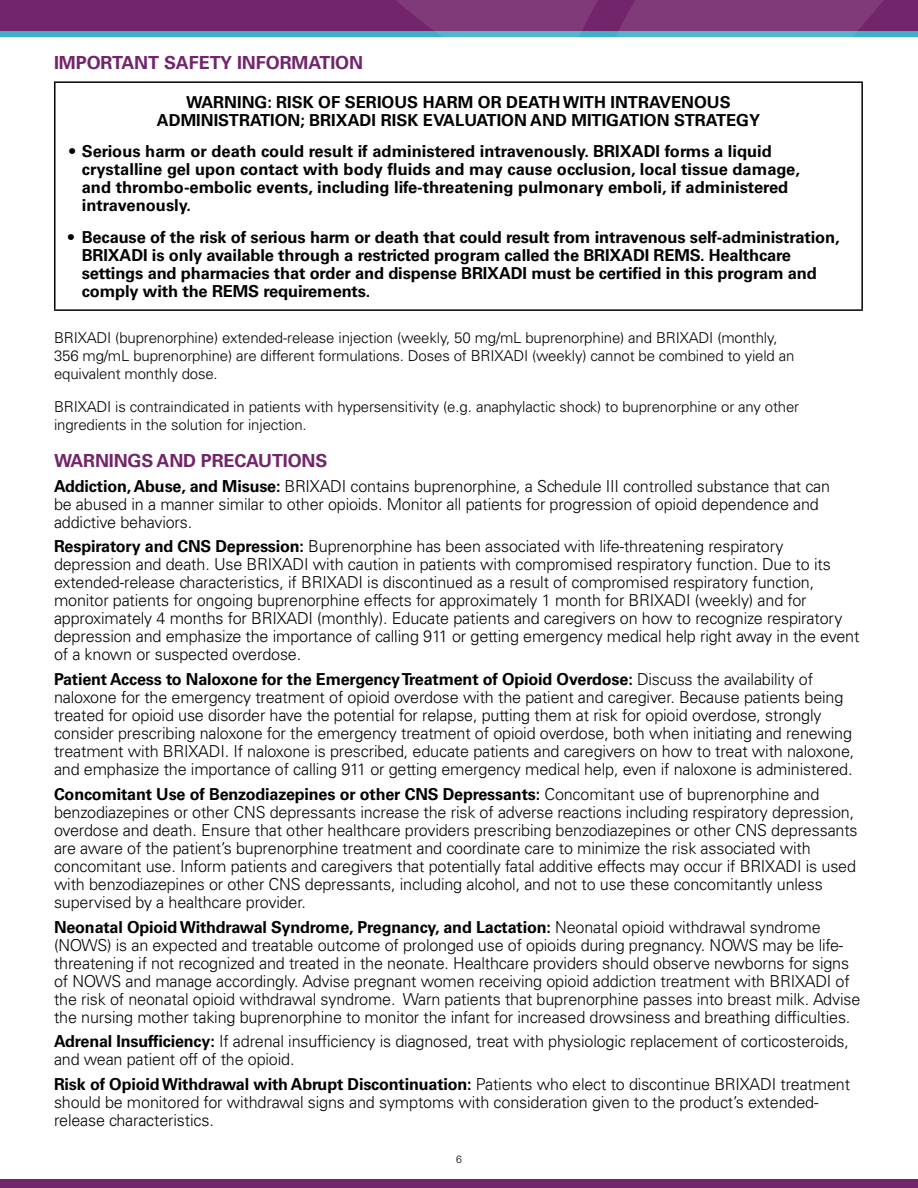
<style>
.page{position:relative;width:918px;height:1188px;background:#fff}
.page>*{position:absolute;margin:0;border:0;box-sizing:border-box;transform-origin:0 0}
.Subheads__h3{font:700 18px "Univers LT Std";letter-spacing:-.01em;color:#73256c}
.body_copy__p{font:300 16.5px/18px "Univers LT Std";letter-spacing:-.01em;color:#020304}
.body_copy__p-2{font:700 16.5px/18px "Univers LT Std";letter-spacing:-.01em;color:#020304}
.Subheads__h3-2{font:300 15px/18px "Univers LT Std";letter-spacing:-.01em;color:#020304}
.Footnote{font:300 10.5px "Univers LT Std";color:#020304}
.s1{font-weight:300}
.s2{font-weight:700}
</style>
<div class="page">
<svg style="left:0;top:30px;width:342px;height:7px;background:#449dbb"></svg>
<div style="left:0;top:0;width:918px;height:30px;background:#73256c"></div>
<svg style="left:342px;top:0;width:199px;height:37px"></svg>
<svg style="left:541px;top:0;width:377px;height:37px;fill:#803a7a"></svg>
<div style="left:0;top:1180px;width:918px;height:8px;background:#73256c"></div>
<hr style="left:54px;top:83px;width:2px;height:226px;background:#020304">
<hr style="left:54px;top:81px;width:809px;height:2px;background:#020304">
<hr style="left:861px;top:83px;width:2px;height:226px;background:#020304">
<hr style="left:54px;top:309px;width:809px;height:2px;background:#020304">
<p class="Subheads__h3" style="left:54px;top:52px;width:311px">IMPORTANT SAFETY INFORMATION</p>
<p class="body_copy__p-2" style="left:157px;top:93px;width:605px;text-align:center">WARNING: RISK OF SERIOUS HARM OR DEATH WITH INTRAVENOUS<br>ADMINISTRATION; BRIXADI RISK EVALUATION AND MITIGATION STRATEGY</p>
<p class="body_copy__p-2" style="left:82px;top:142px;width:720px;text-indent:-14px"><span class="s1">•</span> Serious harm or death could result if administered intravenously. BRIXADI forms a liquid crystalline gel upon contact with body fluids and may cause occlusion, local tissue damage, and thrombo-embolic events, including life-threatening pulmonary emboli, if administered intravenously.</p>
<p class="body_copy__p-2" style="left:82px;top:228px;width:759px;text-indent:-14px">• Because of the risk of serious harm or death that could result from intravenous self-administration, BRIXADI is only available through a restricted program called the BRIXADI REMS. Healthcare settings and pharmacies that order and dispense BRIXADI must be certified in this program and comply with the REMS requirements.</p>
<p class="Subheads__h3-2" style="left:54px;top:329px;width:742px">BRIXADI (buprenorphine) extended-release injection (weekly, 50 mg/mL buprenorphine) and BRIXADI (monthly,<br>356 mg/mL buprenorphine) are different formulations. Doses of BRIXADI (weekly) cannot be combined to yield an equivalent monthly dose.</p>
<p class="Subheads__h3-2" style="left:54px;top:398px;width:747px">BRIXADI is contraindicated in patients with hypersensitivity (e.g. anaphylactic shock) to buprenorphine or any other ingredients in the solution for injection.</p>
<p class="Subheads__h3" style="left:54px;top:450px;width:275px">WARNINGS AND PRECAUTIONS</p>
<p class="body_copy__p" style="left:54px;top:477px;width:778px"><span class="s2">Addiction, Abuse, and Misuse:</span> BRIXADI contains buprenorphine, a Schedule III controlled substance that can be abused in a manner similar to other opioids. Monitor all patients for progression of opioid dependence and addictive behaviors.</p>
<p class="body_copy__p" style="left:54px;top:538px;width:807px"><span class="s2">Respiratory and CNS Depression:</span> Buprenorphine has been associated with life-threatening respiratory depression and death. Use BRIXADI with caution in patients with compromised respiratory function. Due to its extended-release characteristics, if BRIXADI is discontinued as a result of compromised respiratory function, monitor patients for ongoing buprenorphine effects for approximately 1 month for BRIXADI (weekly) and for approximately 4 months for BRIXADI (monthly). Educate patients and caregivers on how to recognize respiratory depression and emphasize the importance of calling 911 or getting emergency medical help right away in the event of a known or suspected overdose.</p>
<p class="body_copy__p" style="left:54px;top:670px;width:802px"><span class="s2">Patient Access to Naloxone for the Emergency Treatment of Opioid Overdose:</span> Discuss the availability of naloxone for the emergency treatment of opioid overdose with the patient and caregiver. Because patients being treated for opioid use disorder have the potential for relapse, putting them at risk for opioid overdose, strongly consider prescribing naloxone for the emergency treatment of opioid overdose, both when initiating and renewing treatment with BRIXADI. If naloxone is prescribed, educate patients and caregivers on how to treat with naloxone, and emphasize the importance of calling 911 or getting emergency medical help, even if naloxone is administered.</p>
<p class="body_copy__p" style="left:54px;top:785px;width:805px"><span class="s2">Concomitant Use of Benzodiazepines or other CNS Depressants:</span> Concomitant use of buprenorphine and benzodiazepines or other CNS depressants increase the risk of adverse reactions including respiratory depression, overdose and death. Ensure that other healthcare providers prescribing benzodiazepines or other CNS depressants are aware of the patient’s buprenorphine treatment and coordinate care to minimize the risk associated with concomitant use. Inform patients and caregivers that potentially fatal additive effects may occur if BRIXADI is used with benzodiazepines or other CNS depressants, including alcohol, and not to use these concomitantly unless supervised by a healthcare provider.</p>
<p class="body_copy__p" style="left:54px;top:918px;width:808px"><span class="s2">Neonatal Opioid Withdrawal Syndrome, Pregnancy, and Lactation:</span> Neonatal opioid withdrawal syndrome (NOWS) is an expected and treatable outcome of prolonged use of opioids during pregnancy. NOWS may be life&shy;threatening if not recognized and treated in the neonate. Healthcare providers should observe newborns for signs of NOWS and manage accordingly. Advise pregnant women receiving opioid addiction treatment with BRIXADI of the risk of neonatal opioid withdrawal syndrome. Warn patients that buprenorphine passes into breast milk. Advise the nursing mother taking buprenorphine to monitor the infant for increased drowsiness and breathing difficulties.</p>
<p class="body_copy__p" style="left:54px;top:1033px;width:797px"><span class="s2">Adrenal Insufficiency:</span> If adrenal insufficiency is diagnosed, treat with physiologic replacement of corticosteroids, and wean patient off of the opioid.</p>
<p class="body_copy__p" style="left:54px;top:1075px;width:798px"><span class="s2">Risk of Opioid Withdrawal with Abrupt Discontinuation:</span> Patients who elect to discontinue BRIXADI treatment should be monitored for withdrawal signs and symptoms with consideration given to the product’s extended&shy;release characteristics.</p>
<p class="Footnote" style="left:456px;top:1153px;width:7px">6</p>
</div>
